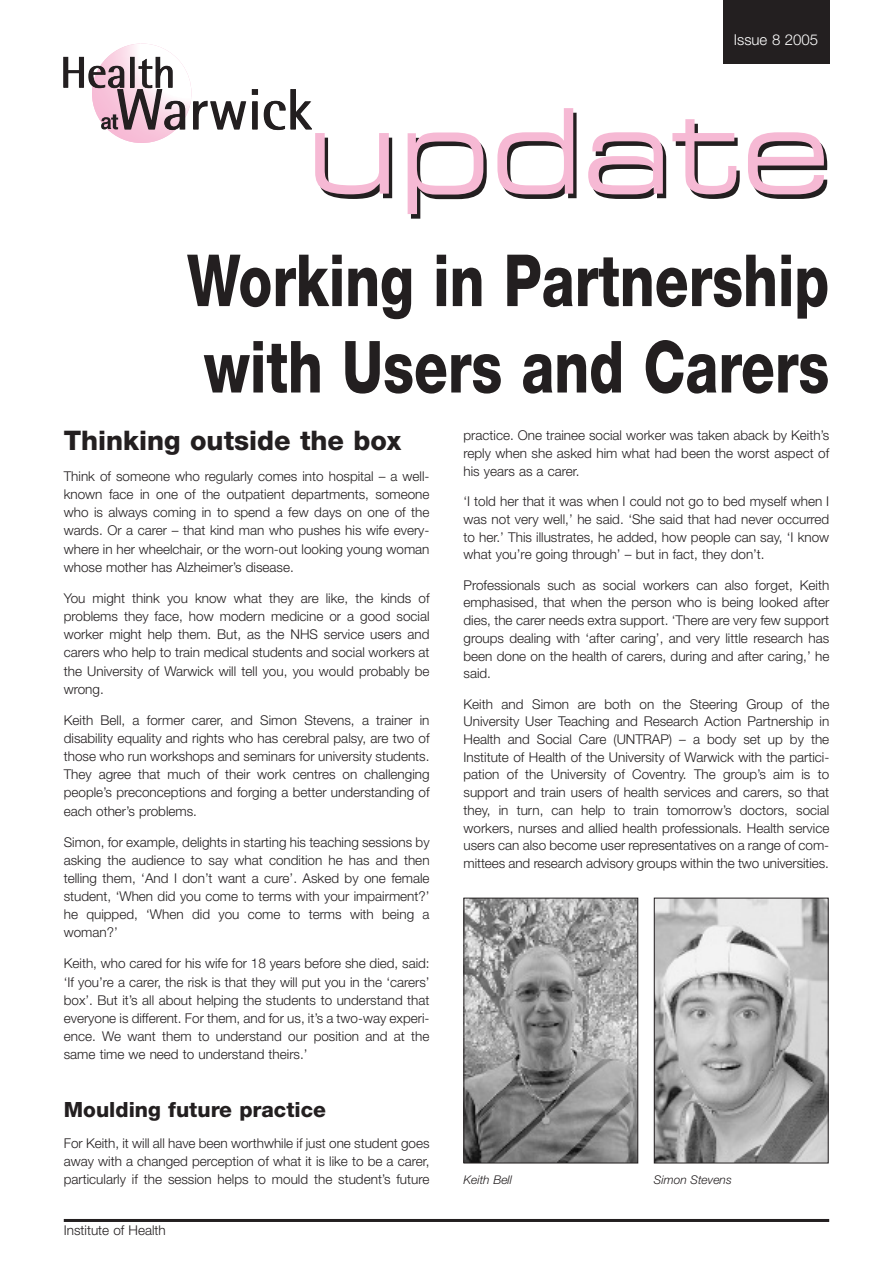
<style>
.page{position:relative;width:893px;height:1263px;background:#fff}
.page>*{position:absolute;margin:0;border:0;box-sizing:border-box;transform-origin:0 0}
.t1{font:800 72px/86.4px "Helvetica Neue";color:#231f20;scale:.77 1}
.t2{font:800 27px "Helvetica Neue";color:#231f20}
.t3{font:800 21px "Helvetica Neue";color:#231f20}
.t4{font:300 15px "Helvetica Neue";color:#fff}
.t5{font:300 13.5px/18.1px "Helvetica Neue";color:#231f20;text-align:justify}
.t6{font:italic 300 12px "Helvetica Neue";color:#231f20}
</style>
<div class="page">
<hr style="left:64px;top:1219px;width:765px;height:3px;background:#231f20">
<div style="left:723px;top:0;width:106px;height:64px;background:#231f20"></div>
<svg style="left:408px;top:132px;width:79px;height:87px"></svg>
<svg style="left:497px;top:108px;width:80px;height:91px"></svg>
<svg style="left:588px;top:132px;width:78px;height:67px"></svg>
<svg style="left:672px;top:119px;width:68px;height:80px"></svg>
<svg style="left:748px;top:132px;width:79px;height:67px"></svg>
<svg style="left:252px;top:89px;width:6px;height:40px"></svg>
<svg style="left:264px;top:89px;width:128px;height:110px"></svg>
<svg style="left:64px;top:44px;width:182px;height:99px"></svg>
<img style="left:465px;top:900px;width:171px;height:261px">
<div style="left:463px;top:898px;width:175px;height:265px;border:1px solid #231f20"></div>
<img style="left:656px;top:900px;width:170px;height:261px">
<div style="left:654px;top:898px;width:174px;height:265px;border:1px solid #231f20"></div>
<p class="t4" style="left:734px;top:34px;width:86px">Issue 8 2005</p>
<p class="t4" style="left:753px;top:34px;width:48px">Page 3</p>
<h1 class="t1" style="left:187px;top:243px;width:835px">Working in Partnership with Users and Carers</h1>
<h2 class="t2" style="left:64px;top:431px;width:339px">Thinking outside the box</h2>
<p class="t5" style="left:64px;top:468px;width:367px">Think of someone who regularly comes into hospital – a well&shy;known face in one of the outpatient departments, someone who is always coming in to spend a few days on one of the wards. Or a carer – that kind man who pushes his wife every&shy;where in her wheelchair, or the worn-out looking young woman whose mother has Alzheimer’s disease.</p>
<p class="t5" style="left:64px;top:590px;width:367px">You might think you know what they are like, the kinds of problems they face, how modern medicine or a good social worker might help them. But, as the NHS service users and carers who help to train medical students and social workers at the University of Warwick will tell you, you would probably be wrong.</p>
<p class="t5" style="left:64px;top:712px;width:367px">Keith Bell, a former carer, and Simon Stevens, a trainer in disability equality and rights who has cerebral palsy, are two of those who run workshops and seminars for university students.<br>They agree that much of their work centres on challenging people’s preconceptions and forging a better understanding of each other’s problems.</p>
<p class="t5" style="left:64px;top:834px;width:367px">Simon, for example, delights in starting his teaching sessions by asking the audience to say what condition he has and then telling them, ‘And I don’t want a cure’. Asked by one female student, ‘When did you come to terms with your impairment?’ he quipped, ‘When did you come to terms with being a woman?’</p>
<p class="t5" style="left:64px;top:956px;width:367px">Keith, who cared for his wife for 18 years before she died, said: ‘If you’re a carer, the risk is that they will put you in the ‘carers’ box’. But it’s all about helping the students to understand that everyone is different. For them, and for us, it’s a two-way experi&shy;ence. We want them to understand our position and at the same time we need to understand theirs.’</p>
<h3 class="t3" style="left:64px;top:1101px;width:264px">Moulding future practice</h3>
<p class="t5" style="left:64px;top:1135px;width:367px">For Keith, it will all have been worthwhile if just one student goes away with a changed perception of what it is like to be a carer, particularly if the session helps to mould the student’s future</p>
<p class="t5" style="left:64px;top:1223px;width:104px">Institute of Health</p>
<p class="t5" style="left:463px;top:428px;width:367px;line-height:17.7px">practice. One trainee social worker was taken aback by Keith’s reply when she asked him what had been the worst aspect of his years as a carer.</p>
<p class="t5" style="left:463px;top:494px;width:367px;line-height:17.7px">‘I told her that it was when I could not go to bed myself when I was not very well,’ he said. ‘She said that had never occurred to her.’ This illustrates, he added, how people can say, ‘I know what you’re going through’ – but in fact, they don’t.</p>
<p class="t5" style="left:463px;top:577px;width:367px;line-height:17.7px">Professionals such as social workers can also forget, Keith emphasised, that when the person who is being looked after dies, the carer needs extra support. ‘There are very few support groups dealing with ‘after caring’, and very little research has been done on the health of carers, during and after caring,’ he said.</p>
<p class="t5" style="left:463px;top:696px;width:367px;line-height:17.7px">Keith and Simon are both on the Steering Group of the University User Teaching and Research Action Partnership in Health and Social Care (UNTRAP) – a body set up by the Institute of Health of the University of Warwick with the partici&shy;pation of the University of Coventry. The group’s aim is to support and train users of health services and carers, so that they, in turn, can help to train tomorrow’s doctors, social workers, nurses and allied health professionals. Health service users can also become user representatives on a range of com&shy;mittees and research advisory groups within the two universities.</p>
<p class="t6" style="left:463px;top:1175px;width:50px">Keith Bell</p>
<p class="t6" style="left:654px;top:1175px;width:79px">Simon Stevens</p>
</div>
